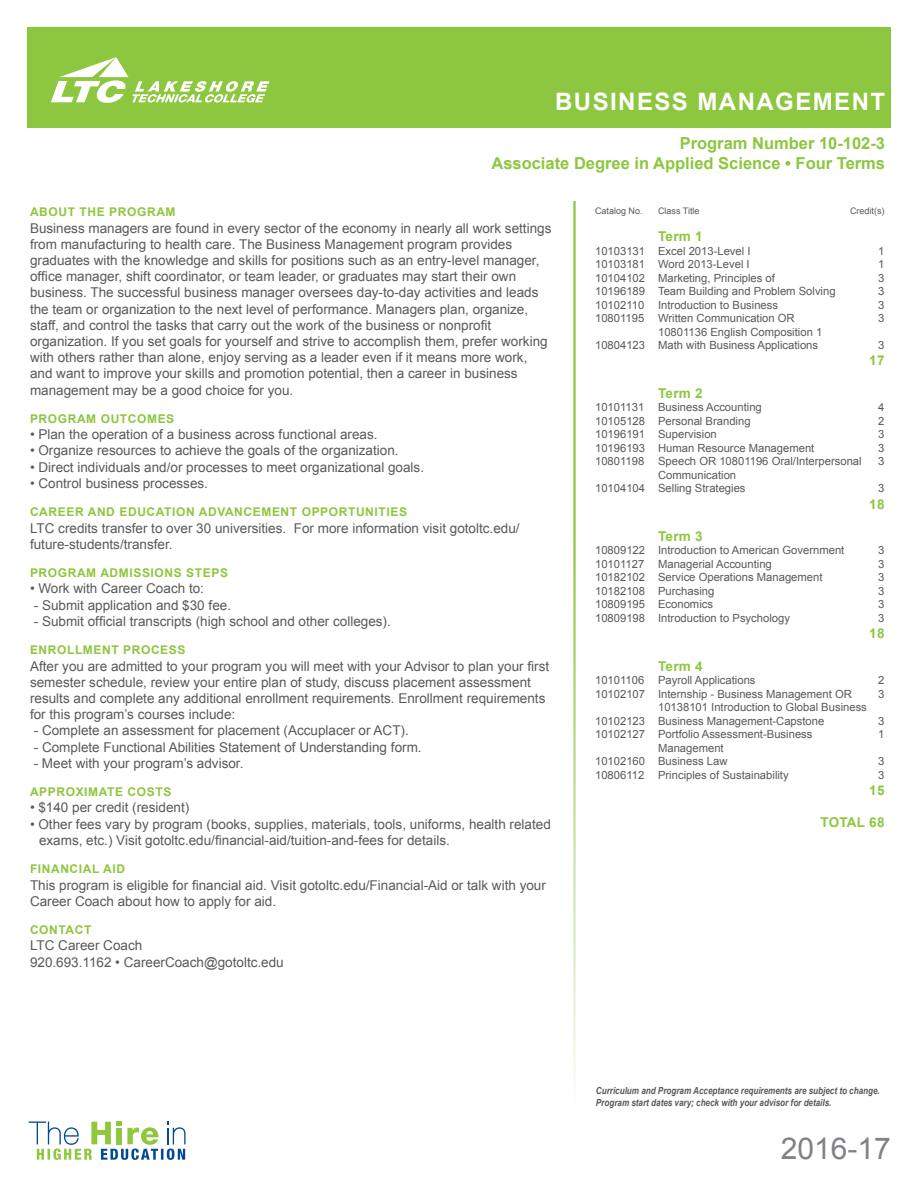
<style>
.page{position:relative;width:918px;height:1188px;background:#fff}
.page>*{position:absolute;margin:0;border:0;box-sizing:border-box;transform-origin:0 0}
.t1{font:30px "Arial";color:#808285}
.t2{font:700 24px "Arial";letter-spacing:.06em;color:#fff}
.t3{font:700 16.5px/19.8px "Arial";color:#8dc63f;text-align:right}
.t4{font:13.5px/16.2px "Arial";color:#58595b}
.t5{font:700 13.5px "Arial";letter-spacing:.02em;color:#8dc63f}
.t6{font:700 12px "Arial";letter-spacing:.05em;color:#8dc63f}
.t7{font:11.25px/13.5px "Arial";color:#58595b}
.t8{font:italic 700 9.75px/11.7px "Arial";color:#58595b;scale:.83 1}
.t9{font:9px "Arial";color:#58595b}
</style>
<div class="page">
<div style="left:27px;top:27px;width:864px;height:100px;background:#8dc63f"></div>
<svg style="left:51px;top:57px;width:218px;height:46px"></svg>
<svg style="left:29px;top:1122px;width:157px;height:38px"></svg>
<h2 class="t2" style="left:555px;top:85px;width:70px">BUSINE</h2>
<h2 class="t2" style="left:654px;top:85px;width:140px">SS MANAGEMENT</h2>
<p class="t3" style="left:491px;top:134px;width:395px">PROGRAM NUMBER 10-102-3<br>ASSOCIATE DEGREE IN APPLIED SCIENCE • FOUR TERMS</p>
<p class="t6" style="left:30px;top:204px;width:147px">ABOUT THE PROGRAM</p>
<p class="t4" style="left:30px;top:220px;width:523px">Business managers are found in every sector of the economy in nearly all work settings from manufacturing to health care. The Business Management program provides graduates with the knowledge and skills for positions such as an entry-level manager, office manager, shift coordinator, or team leader, or graduates may start their own business. The successful business manager oversees day-to-day activities and leads the team or organization to the next level of performance. Managers plan, organize, staff, and control the tasks that carry out the work of the business or nonprofit organization. If you set goals for yourself and strive to accomplish them, prefer working with others rather than alone, enjoy serving as a leader even if it means more work, and want to improve your skills and promotion potential, then a career in business management may be a good choice for you.</p>
<p class="t6" style="left:30px;top:411px;width:19px">PROGR</p>
<p class="t6" style="left:77px;top:411px;width:34px">AM OUT</p>
<p class="t6" style="left:128px;top:411px;width:20px">COME</p>
<p class="t6" style="left:166px;top:411px;width:10px">S</p>
<p class="t4" style="left:30px;top:427px;width:349px">• Plan the operation of a business across functional areas.</p>
<p class="t4" style="left:30px;top:443px;width:370px">• Organize resources to achieve the goals of the organization.</p>
<p class="t4" style="left:30px;top:459px;width:396px">• Direct individuals and/or processes to meet organizational goals.</p>
<p class="t4" style="left:30px;top:475px;width:180px">• Control business processes.</p>
<p class="t6" style="left:30px;top:504px;width:282px">CAREER AND EDUCATION ADVANCEMENT OPP</p>
<p class="t6" style="left:329px;top:504px;width:79px">ORTUNITIES</p>
<p class="t4" style="left:30px;top:520px;width:491px">LTC credits transfer to over 30 universities. For more information visit gotoltc.edu/ future-students/transfer.</p>
<p class="t6" style="left:30px;top:565px;width:19px">PROGR</p>
<p class="t6" style="left:77px;top:565px;width:41px">AM ADMI</p>
<p class="t6" style="left:133px;top:565px;width:26px">SSION</p>
<p class="t6" style="left:174px;top:565px;width:56px">S STE PS</p>
<p class="t4" style="left:30px;top:581px;width:176px">• Work with Career Coach to:</p>
<p class="t4" style="left:34px;top:597px;width:199px">- Submit application and $30 fee.</p>
<p class="t4" style="left:34px;top:613px;width:359px">- Submit official transcripts (high school and other colleges).</p>
<p class="t6" style="left:30px;top:642px;width:148px">ENROLLMENT PROCESS</p>
<p class="t4" style="left:30px;top:658px;width:521px">After you are admitted to your program you will meet with your Advisor to plan your first semester schedule, review your entire plan of study, discuss placement assessment results and complete any additional enrollment requirements. Enrollment requirements for this program’s courses include:</p>
<p class="t4" style="left:34px;top:723px;width:377px">- Complete an assessment for placement (Accuplacer or ACT).</p>
<p class="t4" style="left:34px;top:739px;width:389px">- Complete Functional Abilities Statement of Understanding form.</p>
<p class="t4" style="left:34px;top:755px;width:211px">- Meet with your program’s advisor.</p>
<p class="t6" style="left:30px;top:784px;width:142px">APP ROXIMATE COSTS</p>
<p class="t4" style="left:30px;top:800px;width:161px">• $140 per credit (resident)</p>
<p class="t4" style="left:39px;top:816px;width:513px;text-indent:-9px">• Other fees vary by program (books, supplies, materials, tools, uniforms, health related exams, etc.) Visit gotoltc.edu/financial-aid/tuition-and-fees for details.</p>
<p class="t6" style="left:30px;top:861px;width:97px">FINANCIAL AID</p>
<p class="t4" style="left:30px;top:877px;width:517px">This program is eligible for financial aid. Visit gotoltc.edu/Financial-Aid or talk with your<br>Career Coach about how to apply for aid.</p>
<p class="t6" style="left:30px;top:922px;width:19px">CONT</p>
<p class="t6" style="left:66px;top:922px;width:27px">ACT</p>
<p class="t4" style="left:30px;top:938px;width:255px">LTC Career Coach<br>920.693.1162 • CareerCoach@gotoltc.edu</p>
<p class="t9" style="left:595px;top:205px;width:49px">Catalog No.</p>
<p class="t9" style="left:658px;top:205px;width:43px">Class Title</p>
<p class="t9" style="left:850px;top:205px;width:36px">Credit(s)</p>
<p class="t5" style="left:595px;top:227px;width:37px">T</p>
<p class="t5" style="left:666px;top:227px;width:39px">ERM 1</p>
<p class="t7" style="left:595px;top:244px;width:157px">10103131 Excel 2013-Level I</p>
<p class="t7" style="left:878px;top:244px;width:8px">1</p>
<p class="t7" style="left:595px;top:258px;width:156px">10103181 Word 2013-Level I</p>
<p class="t7" style="left:878px;top:258px;width:8px">1</p>
<p class="t7" style="left:595px;top:271px;width:181px">10104102 Marketing, Principles of</p>
<p class="t7" style="left:878px;top:271px;width:8px">3</p>
<p class="t7" style="left:595px;top:285px;width:242px">10196189 Team Building and Problem Solving</p>
<p class="t7" style="left:878px;top:285px;width:8px">3</p>
<p class="t7" style="left:595px;top:298px;width:185px">10102110 Introduction to Business</p>
<p class="t7" style="left:878px;top:298px;width:8px">3</p>
<p class="t7" style="left:595px;top:312px;width:201px">10801195 Written Communication OR</p>
<p class="t7" style="left:878px;top:312px;width:8px">3</p>
<p class="t7" style="left:595px;top:325px;width:229px;text-indent:63px">10801136 English Composition 1<br>10804123 Math with Business Applications</p>
<p class="t7" style="left:878px;top:339px;width:8px">3</p>
<p class="t5" style="left:869px;top:352px;width:17px">17</p>
<p class="t5" style="left:595px;top:384px;width:37px">T</p>
<p class="t5" style="left:666px;top:384px;width:39px">ERM 2</p>
<p class="t7" style="left:595px;top:401px;width:168px">10101131 Business Accounting</p>
<p class="t7" style="left:878px;top:401px;width:8px">4</p>
<p class="t7" style="left:595px;top:414px;width:157px">10105128 Personal Branding</p>
<p class="t7" style="left:878px;top:414px;width:8px">2</p>
<p class="t7" style="left:595px;top:428px;width:123px">10196191 Supervision</p>
<p class="t7" style="left:878px;top:428px;width:8px">3</p>
<p class="t7" style="left:595px;top:441px;width:221px">10196193 Human Resource Management</p>
<p class="t7" style="left:878px;top:441px;width:8px">3</p>
<p class="t7" style="left:595px;top:455px;width:268px">10801198 Speech OR 10801196 Oral/Interpersonal</p>
<p class="t7" style="left:878px;top:455px;width:8px">3</p>
<p class="t7" style="left:595px;top:468px;width:152px;text-indent:63px">Communication<br>10104104 Selling Strategies</p>
<p class="t7" style="left:878px;top:482px;width:8px">3</p>
<p class="t5" style="left:869px;top:495px;width:17px">18</p>
<p class="t5" style="left:595px;top:527px;width:37px">T</p>
<p class="t5" style="left:666px;top:527px;width:39px">ERM 3</p>
<p class="t7" style="left:595px;top:544px;width:251px">10809122 Introduction to American Government</p>
<p class="t7" style="left:878px;top:544px;width:8px">3</p>
<p class="t7" style="left:595px;top:557px;width:178px">10101127 Managerial Accounting</p>
<p class="t7" style="left:878px;top:557px;width:8px">3</p>
<p class="t7" style="left:595px;top:571px;width:229px">10182102 Service Operations Management</p>
<p class="t7" style="left:878px;top:571px;width:8px">3</p>
<p class="t7" style="left:595px;top:584px;width:121px">10182108 Purchasing</p>
<p class="t7" style="left:878px;top:584px;width:8px">3</p>
<p class="t7" style="left:595px;top:598px;width:120px">10809195 Economics</p>
<p class="t7" style="left:878px;top:598px;width:8px">3</p>
<p class="t7" style="left:595px;top:611px;width:196px">10809198 Introduction to Psychology</p>
<p class="t7" style="left:878px;top:611px;width:8px">3</p>
<p class="t5" style="left:869px;top:624px;width:17px">18</p>
<p class="t5" style="left:595px;top:657px;width:37px">T</p>
<p class="t5" style="left:666px;top:657px;width:39px">ERM 4</p>
<p class="t7" style="left:595px;top:673px;width:162px">10101106 Payroll Applications</p>
<p class="t7" style="left:878px;top:673px;width:8px">2</p>
<p class="t7" style="left:595px;top:687px;width:258px">10102107 Internship - Business Management OR</p>
<p class="t7" style="left:878px;top:687px;width:8px">3</p>
<p class="t7" style="left:595px;top:700px;width:273px;text-indent:63px">10138101 Introduction to Global Business<br>10102123 Business Management-Capstone</p>
<p class="t7" style="left:878px;top:714px;width:8px">3</p>
<p class="t7" style="left:595px;top:727px;width:219px">10102127 Portfolio Assessment-Business</p>
<p class="t7" style="left:878px;top:727px;width:8px">1</p>
<p class="t7" style="left:595px;top:741px;width:134px;text-indent:63px">Management<br>10102160 Business Law</p>
<p class="t7" style="left:878px;top:754px;width:8px">3</p>
<p class="t7" style="left:595px;top:768px;width:195px">10806112 Principles of Sustainability</p>
<p class="t7" style="left:878px;top:768px;width:8px">3</p>
<p class="t5" style="left:869px;top:781px;width:17px">15</p>
<p class="t5" style="left:847px;top:813px;width:39px">AL 68</p>
<p class="t8" style="left:596px;top:1085px;width:344px">Curriculum and Program Acceptance requirements are subject to change.<br>Program start dates vary; check with your advisor for details.</p>
<h1 class="t1" style="left:781px;top:1129px;width:112px">2016-17</h1>
</div>
